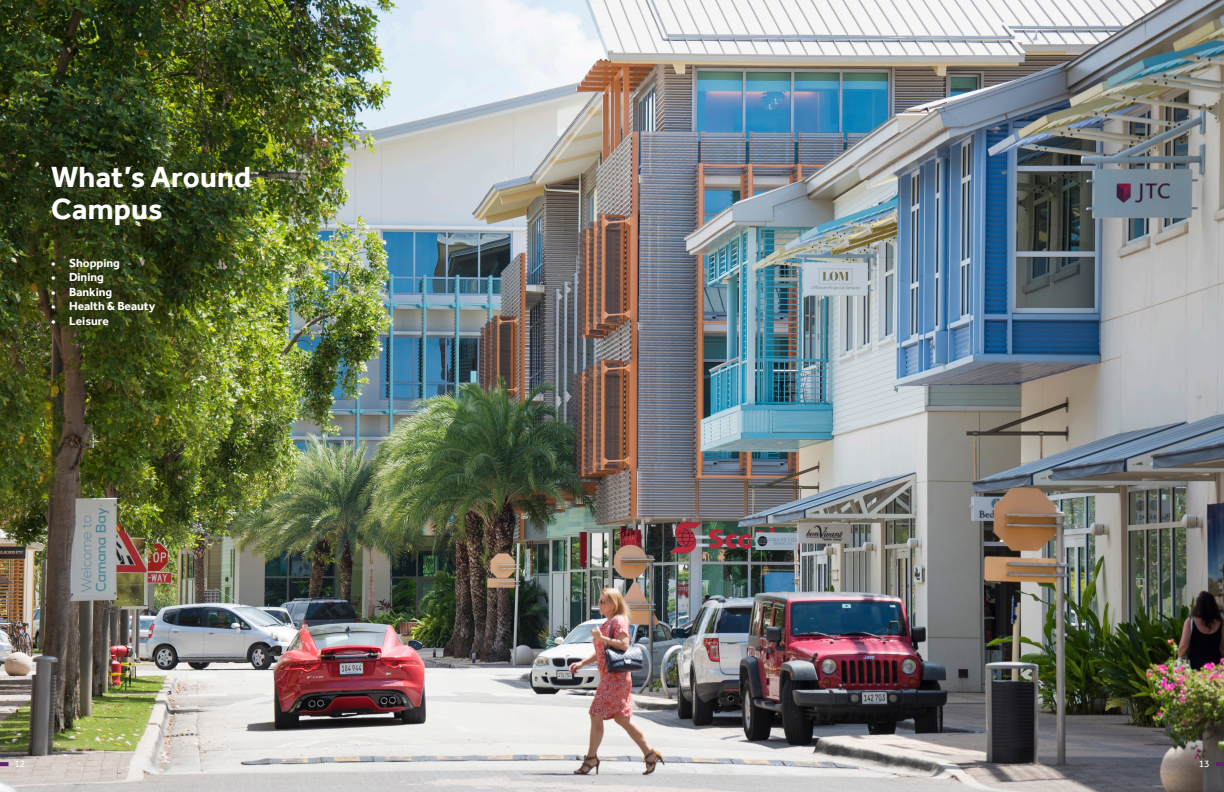
<style>
.page{position:relative;width:1224px;height:792px;background:#fff}
.page>*{position:absolute;margin:0;border:0;box-sizing:border-box;transform-origin:0 0}
.t1{font:700 30px/32px "Effra";letter-spacing:.01em;color:#fff}
.t2{font:700 12px "Effra";color:#fff}
.t3{font:10px "Effra";color:#fff}
</style>
<div class="page">
<img style="left:0;top:0;width:1224px;height:792px">
<svg style="left:0;top:762px;width:9px;height:4px"></svg>
<svg style="left:1216px;top:762px;width:8px;height:4px"></svg>
<p class="t1" style="left:51px;top:161px;width:202px">What’s Around<br>Campus</p>
<p class="t2" style="left:51px;top:256px;width:70px">• Shopping</p>
<p class="t2" style="left:51px;top:270px;width:54px">• Dining</p>
<p class="t2" style="left:51px;top:285px;width:63px">• Banking</p>
<p class="t2" style="left:51px;top:299px;width:106px">• Health &amp; Beauty</p>
<p class="t2" style="left:51px;top:314px;width:59px">• Leisure</p>
<p class="t3" style="left:14px;top:758px;width:12px">12</p>
<p class="t3" style="left:1199px;top:758px;width:12px">13</p>
</div>
